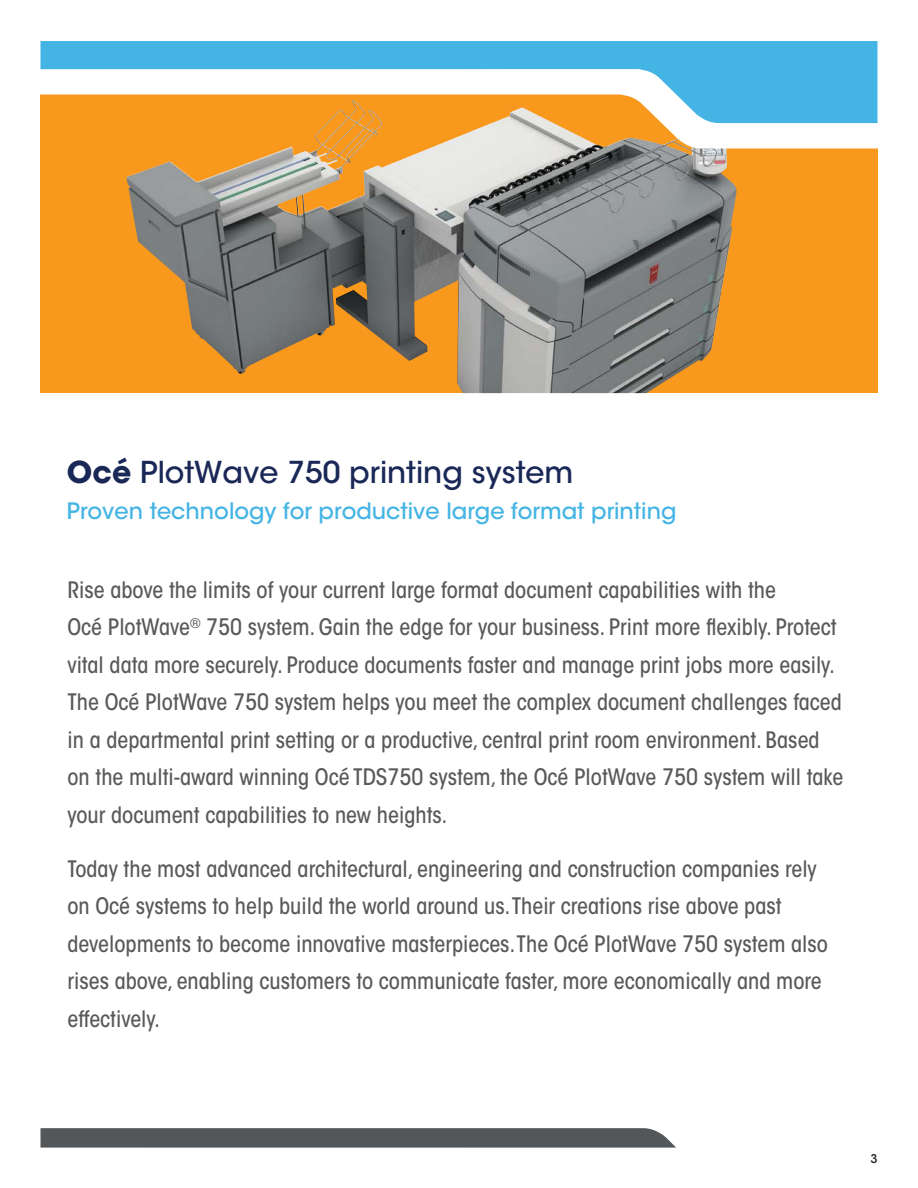
<style>
.page{position:relative;width:918px;height:1188px;background:#fff}
.page>*{position:absolute;margin:0;border:0;box-sizing:border-box;transform-origin:0 0}
.t1{font:500 30px "ITC Avant Garde Std";color:#1a2857}
.t2{font:500 condensed 22.5px/37.5px "ITC Avant Garde Std";color:#58595b}
.t3{font:500 22.5px "ITC Avant Garde Std";color:#44b4e4}
.t4{font:500 12px "ITC Avant Garde Std";color:#231f20}
.s1{font-weight:700}
</style>
<div class="page">
<div style="left:40px;top:60px;width:838px;height:333px;background:#f8981d"></div>
<img style="left:126px;top:148px;width:611px;height:245px">
<svg style="left:288px;top:123px;width:590px;height:25px"></svg>
<svg style="left:40px;top:41px;width:838px;height:82px"></svg>
<svg style="left:40px;top:1128px;width:636px;height:20px;background:#5b5e60"></svg>
<h1 class="t1" style="left:67px;top:459px;width:508px"><span class="s1">Océ</span> PlotWave 750 printing system</h1>
<p class="t3" style="left:67px;top:502px;width:611px">Proven technology for productive large format printing</p>
<p class="t2" style="left:68px;top:572px;width:777px">Rise above the limits of your current large format document capabilities with the<br>Océ PlotWave<sup>®</sup> 750 system. Gain the edge for your business. Print more flexibly. Protect vital data more securely. Produce documents faster and manage print jobs more easily.<br>The Océ PlotWave 750 system helps you meet the complex document challenges faced in a departmental print setting or a productive, central print room environment. Based on the multi-award winning Océ TDS750 system, the Océ PlotWave 750 system will take your document capabilities to new heights.</p>
<p class="t2" style="left:68px;top:851px;width:762px">Today the most advanced architectural, engineering and construction companies rely on Océ systems to help build the world around us.Their creations rise above past developments to become innovative masterpieces.The Océ PlotWave 750 system also rises above, enabling customers to communicate faster, more economically and more effectively.</p>
<p class="t4" style="left:870px;top:1153px;width:9px">3</p>
</div>
